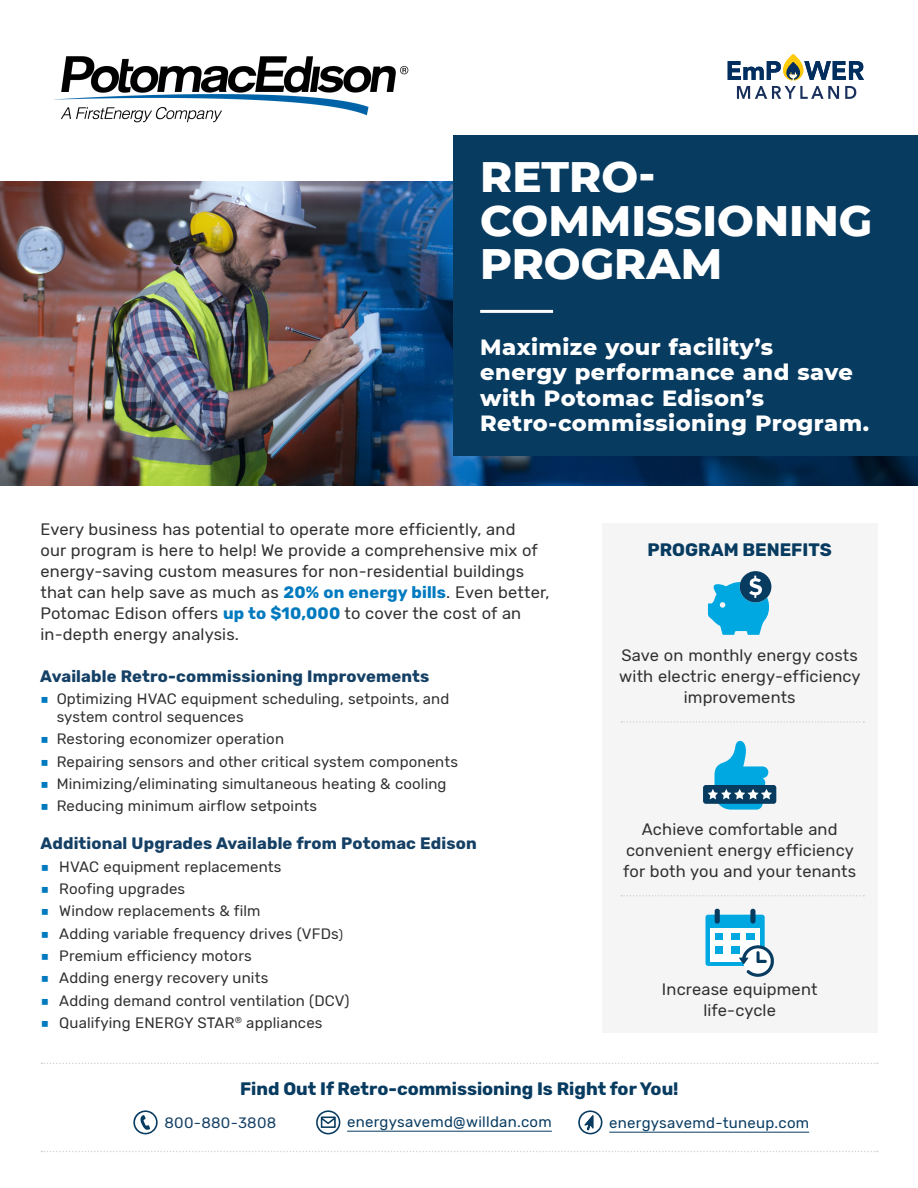
<style>
.page{position:relative;width:918px;height:1188px;background:#fff}
.page>*{position:absolute;margin:0;border:0;box-sizing:border-box;transform-origin:0 0}
.t1{font:800 43.5px/43.5px "Montserrat";color:#fff}
.Bullets_Page_1{font:800 22.5px/25.5px "Montserrat";letter-spacing:.02em;color:#fff}
.t2{font:700 18px "Rubik";color:#083b60}
.Bullets_Page_1-2{font:16.5px/21px "Rubik";letter-spacing:.01em;color:#312f30;text-align:center}
.Bullets_Page_1-3{font:700 16.5px "Rubik";letter-spacing:.01em;color:#154065}
.Bullets_Page_1-4{font:15px/18px "Rubik";letter-spacing:.01em;color:#312f30}
.Bullets_Page_1-5{font:15px "Rubik";letter-spacing:.02em;color:#083b60}
.t3{font:15px "Rubik";letter-spacing:.02em;color:#154065}
.s1{font-weight:700;color:#007abf}
.s2{font-family:"Montserrat";font-weight:700;color:#007abf}
.s3{font-size:12.75px}
</style>
<div class="page">
<div style="left:602px;top:524px;width:276px;height:509px;background:#f5f5f6"></div>
<img style="left:0;top:182px;width:918px;height:304px">
<svg style="left:728px;top:54px;width:136px;height:26px"></svg>
<svg style="left:737px;top:86px;width:102px;height:13px"></svg>
<svg style="left:845px;top:86px;width:11px;height:13px"></svg>
<div style="left:453px;top:135px;width:465px;height:321px;background:#083b60"></div>
<hr style="left:480px;top:310px;width:73px;height:3px;background:#fff">
<svg style="left:41px;top:1063px;width:837px;height:1px"></svg>
<svg style="left:41px;top:1151px;width:837px;height:1px"></svg>
<hr style="left:347px;top:1131px;width:205px;height:1px;background:#083b60">
<svg style="left:316px;top:1110px;width:24px;height:25px"></svg>
<svg style="left:133px;top:1110px;width:25px;height:25px"></svg>
<hr style="left:609px;top:1132px;width:200px;height:1px;background:#083b60">
<svg style="left:578px;top:1110px;width:25px;height:25px"></svg>
<div style="left:706px;top:915px;width:59px;height:51px;background:#00a8e1;border-radius:3px"></div>
<div style="left:710px;top:928px;width:50px;height:34px;background:#fff"></div>
<div style="left:715px;top:909px;width:5px;height:15px;background:#083b60;border-radius:2px"></div>
<div style="left:750px;top:909px;width:5px;height:15px;background:#083b60;border-radius:3px"></div>
<div style="left:716px;top:933px;width:7px;height:7px;background:#00a8e1"></div>
<div style="left:731px;top:933px;width:8px;height:7px;background:#00a8e1"></div>
<div style="left:746px;top:933px;width:8px;height:7px;background:#00a8e1"></div>
<div style="left:716px;top:946px;width:7px;height:8px;background:#00a8e1"></div>
<div style="left:731px;top:946px;width:8px;height:8px;background:#00a8e1"></div>
<svg style="left:739px;top:945px;width:35px;height:32px"></svg>
<svg style="left:708px;top:571px;width:63px;height:64px"></svg>
<div style="left:703px;top:785px;width:73px;height:19px;background:#083b60;border-radius:3px"></div>
<svg style="left:708px;top:740px;width:64px;height:70px"></svg>
<svg style="left:621px;top:721px;width:243px;height:2px"></svg>
<svg style="left:621px;top:895px;width:243px;height:2px"></svg>
<img style="left:54px;top:56px;width:355px;height:67px">
<p class="t1" style="left:480px;top:153px;width:394px">RETRO-<br>COMMISSIONING</p>
<p class="t1" style="left:480px;top:240px;width:243px">PROGRAM</p>
<p class="Bullets_Page_1" style="left:480px;top:333px;width:390px">Maximize your facility’s<br>energy performance and save with Potomac Edison’s<br>Retro-commissioning Program.</p>
<p class="Bullets_Page_1-2" style="left:40px;top:519px;width:511px;text-align:left">Every business has potential to operate more efficiently, and<br>our program is here to help! We provide a comprehensive mix of energy-saving custom measures for non-residential buildings that can help save as much as <span class="s1">20% on energy bills</span>. Even better, Potomac Edison offers <span class="s1">up to $10,000</span> to cover the cost of an in-depth energy analysis.</p>
<p class="Bullets_Page_1-3" style="left:40px;top:666px;width:391px">Available Retro-commissioning Improvements</p>
<p class="Bullets_Page_1-4" style="left:57px;top:690px;width:394px;text-indent:-16px"><span class="s2">■</span> Optimizing HVAC equipment scheduling, setpoints, and system control sequences</p>
<p class="Bullets_Page_1-4" style="left:40px;top:731px;width:245px"><span class="s2">■</span> Restoring economizer operation</p>
<p class="Bullets_Page_1-4" style="left:40px;top:753px;width:419px"><span class="s2">■</span> Repairing sensors and other critical system components</p>
<p class="Bullets_Page_1-4" style="left:40px;top:775px;width:408px"><span class="s2">■</span> Minimizing/eliminating simultaneous heating &amp; cooling</p>
<p class="Bullets_Page_1-4" style="left:40px;top:798px;width:278px"><span class="s2">■</span> Reducing minimum airflow setpoints</p>
<p class="Bullets_Page_1-3" style="left:40px;top:834px;width:438px">Additional Upgrades Available from Potomac Edison</p>
<p class="Bullets_Page_1-4" style="left:40px;top:858px;width:243px"><span class="s2">■</span> HVAC equipment replacements</p>
<p class="Bullets_Page_1-4" style="left:40px;top:880px;width:146px"><span class="s2">■</span> Roofing upgrades</p>
<p class="Bullets_Page_1-4" style="left:40px;top:903px;width:222px"><span class="s2">■</span> Window replacements &amp; film</p>
<p class="Bullets_Page_1-4" style="left:40px;top:925px;width:304px"><span class="s2">■</span> Adding variable frequency drives (VFDs<span class="s3">)</span></p>
<p class="Bullets_Page_1-4" style="left:40px;top:947px;width:213px"><span class="s2">■</span> Premium efficiency motors</p>
<p class="Bullets_Page_1-4" style="left:40px;top:969px;width:229px"><span class="s2">■</span> Adding energy recovery units</p>
<p class="Bullets_Page_1-4" style="left:40px;top:992px;width:311px"><span class="s2">■</span> Adding demand control ventilation (DCV)</p>
<p class="Bullets_Page_1-4" style="left:40px;top:1014px;width:284px"><span class="s2">■</span> Qualifying ENERGY STAR<sup>®</sup> appliances</p>
<p class="t2" style="left:648px;top:540px;width:186px">PROGRAM BENEFITS</p>
<p class="Bullets_Page_1-2" style="left:619px;top:645px;width:243px">Save on monthly energy costs with electric energy-efficiency improvements</p>
<p class="Bullets_Page_1-2" style="left:623px;top:819px;width:234px">Achieve comfortable and convenient energy efficiency for both you and your tenants</p>
<p class="Bullets_Page_1-2" style="left:662px;top:979px;width:157px">Increase equipment life-cycle</p>
<p class="t2" style="left:240px;top:1078px;width:440px">Find Out If Retro-commissioning Is Right for You!</p>
<p class="t3" style="left:164px;top:1114px;width:113px">800-880-3808</p>
<p class="Bullets_Page_1-5" style="left:347px;top:1113px;width:206px">energysavemd@willdan.com</p>
<p class="Bullets_Page_1-5" style="left:609px;top:1114px;width:201px">energysavemd-tuneup.com</p>
</div>
